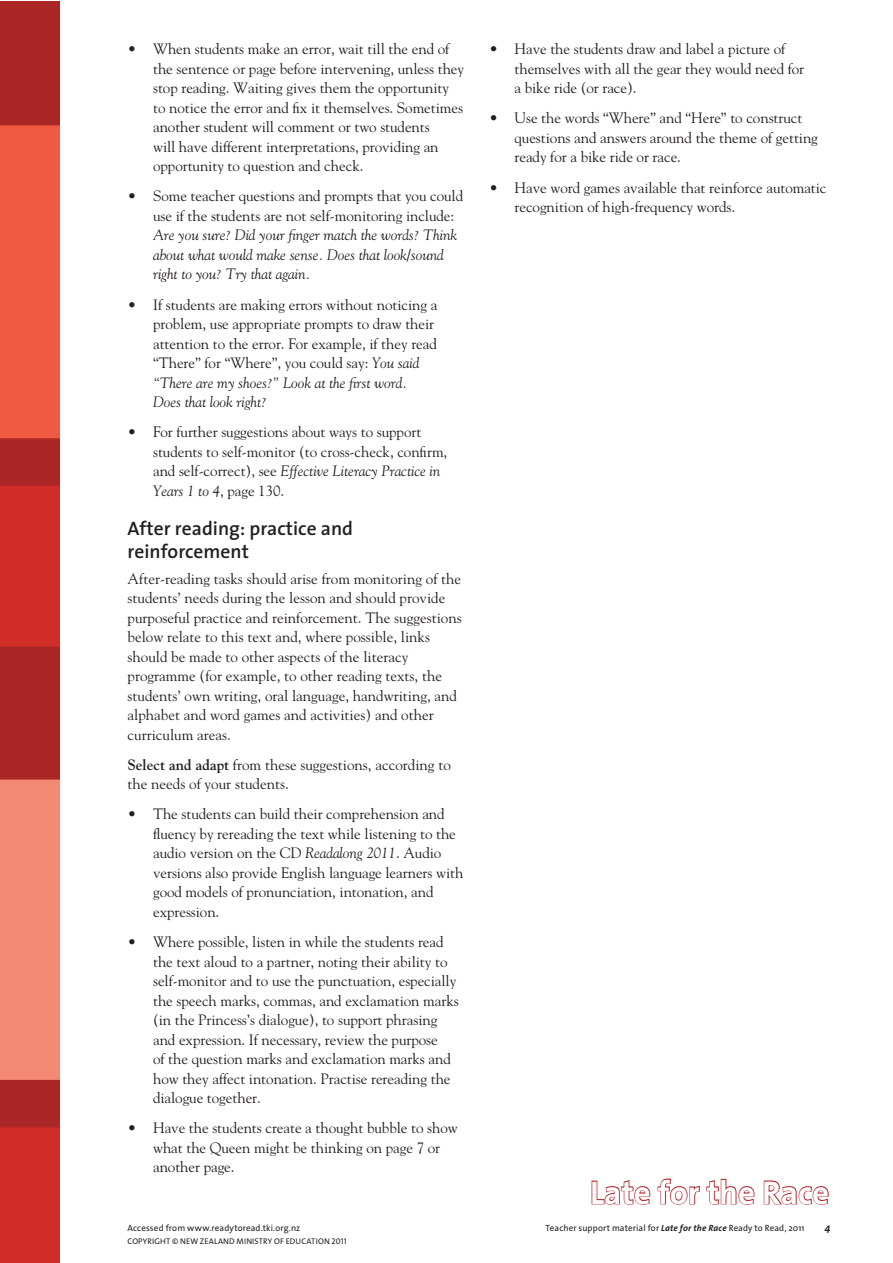
<style>
.page{position:relative;width:893px;height:1263px;background:#fff}
.page>*{position:absolute;margin:0;border:0;box-sizing:border-box;transform-origin:0 0}
.t1{font:33px "The Sans NZ Bold";color:#fff}
.t2{font:700 19.5px/22.5px "The Sans NZ Semi";color:#231f20}
.t3{font:15px/19.5px "Goudy NZ";letter-spacing:-.005em;color:#231f20}
.t4{font:italic 15px/19.5px "Goudy NZ";letter-spacing:-.005em;color:#231f20}
.t5{font:italic 700 10.5px "The Sans Os F";color:#231f20}
.t6{font:9px "The Sans Os F";letter-spacing:.015em;color:#231f20}
.t7{font:8.25px "The Sans Os F";color:#231f20}
.s1{font-style:italic}
.s2{font-weight:700}
.s3{font-weight:700;font-style:italic}
</style>
<div class="page">
<img style="left:0;top:1px;width:60px;height:1262px">
<svg style="left:591px;top:1180px;width:60px;height:25px"></svg>
<svg style="left:657px;top:1178px;width:98px;height:27px"></svg>
<svg style="left:763px;top:1180px;width:66px;height:25px"></svg>
<p class="t3" style="left:153px;top:39px;width:313px;text-indent:-26px">• When students make an error, wait till the end of the sentence or page before intervening, unless they stop reading. Waiting gives them the opportunity to notice the error and fix it themselves. Sometimes another student will comment or two students<br>will have different interpretations, providing an opportunity to question and check.</p>
<p class="t3" style="left:153px;top:186px;width:312px;text-indent:-26px">• Some teacher questions and prompts that you could use if the students are not self-monitoring include:</p>
<p class="t4" style="left:153px;top:225px;width:306px">Are you sure? Did your finger match the words? Think about what would make sense. Does that look/sound right to you? Try that again.</p>
<p class="t3" style="left:153px;top:294px;width:286px;text-indent:-26px">• If students are making errors without noticing a problem, use appropriate prompts to draw their attention to the error. For example, if they read “There” for “Where”, you could say: <span class="s1">You said “There are my shoes?” Look at the first word.<br>Does that look right?</span></p>
<p class="t3" style="left:153px;top:422px;width:296px;text-indent:-26px">• For further suggestions about ways to support students to self-monitor (to cross-check, confirm, and self-correct), see <span class="s1">Effective Literacy Practice in Years 1 to 4</span>, page 130.</p>
<h2 class="t2" style="left:128px;top:517px;width:227px">After reading: practice and reinforcement</h2>
<p class="t3" style="left:128px;top:568px;width:336px">After-reading tasks should arise from monitoring of the students’ needs during the lesson and should provide purposeful practice and reinforcement. The suggestions below relate to this text and, where possible, links should be made to other aspects of the literacy programme (for example, to other reading texts, the students’ own writing, oral language, handwriting, and alphabet and word games and activities) and other curriculum areas.</p>
<p class="t3" style="left:128px;top:754px;width:325px"><span class="s2">Select and adapt</span> from these suggestions, according to the needs of your students.</p>
<p class="t3" style="left:153px;top:804px;width:312px;text-indent:-26px">• The students can build their comprehension and fluency by rereading the text while listening to the audio version on the CD <span class="s1">Readalong 2011</span>. Audio versions also provide English language learners with good models of pronunciation, intonation, and expression.</p>
<p class="t3" style="left:153px;top:932px;width:307px;text-indent:-26px">• Where possible, listen in while the students read the text aloud to a partner, noting their ability to self-monitor and to use the punctuation, especially the speech marks, commas, and exclamation marks (in the Princess’s dialogue), to support phrasing and expression. If necessary, review the purpose<br>of the question marks and exclamation marks and how they affect intonation. Practise rereading the dialogue together.</p>
<p class="t3" style="left:153px;top:1118px;width:306px;text-indent:-26px">• Have the students create a thought bubble to show what the Queen might be thinking on page 7 or another page.</p>
<p class="t3" style="left:514px;top:39px;width:291px;text-indent:-26px">• Have the students draw and label a picture of themselves with all the gear they would need for a bike ride (or race).</p>
<p class="t3" style="left:514px;top:108px;width:305px;text-indent:-26px">• Use the words “Where” and “Here” to construct questions and answers around the theme of getting ready for a bike ride or race.</p>
<p class="t3" style="left:514px;top:177px;width:314px;text-indent:-26px">• Have word games available that reinforce automatic recognition of high-frequency words.</p>
<h1 class="t1" style="left:590px;top:1165px;width:241px">Late for the Race</h1>
<p class="t6" style="left:128px;top:1222px;width:174px">Accessed from www.readytoread.tki.org.nz</p>
<p class="t6" style="left:546px;top:1222px;width:260px">Teacher support material for <span class="s3">Late for the Race</span> Ready to Read, 2011</p>
<p class="t5" style="left:825px;top:1221px;width:7px">4</p>
<p class="t7" style="left:128px;top:1235px;width:221px">COPYRIGHT © NEW ZEALAND MINISTRY OF EDUCATION 2011</p>
</div>
